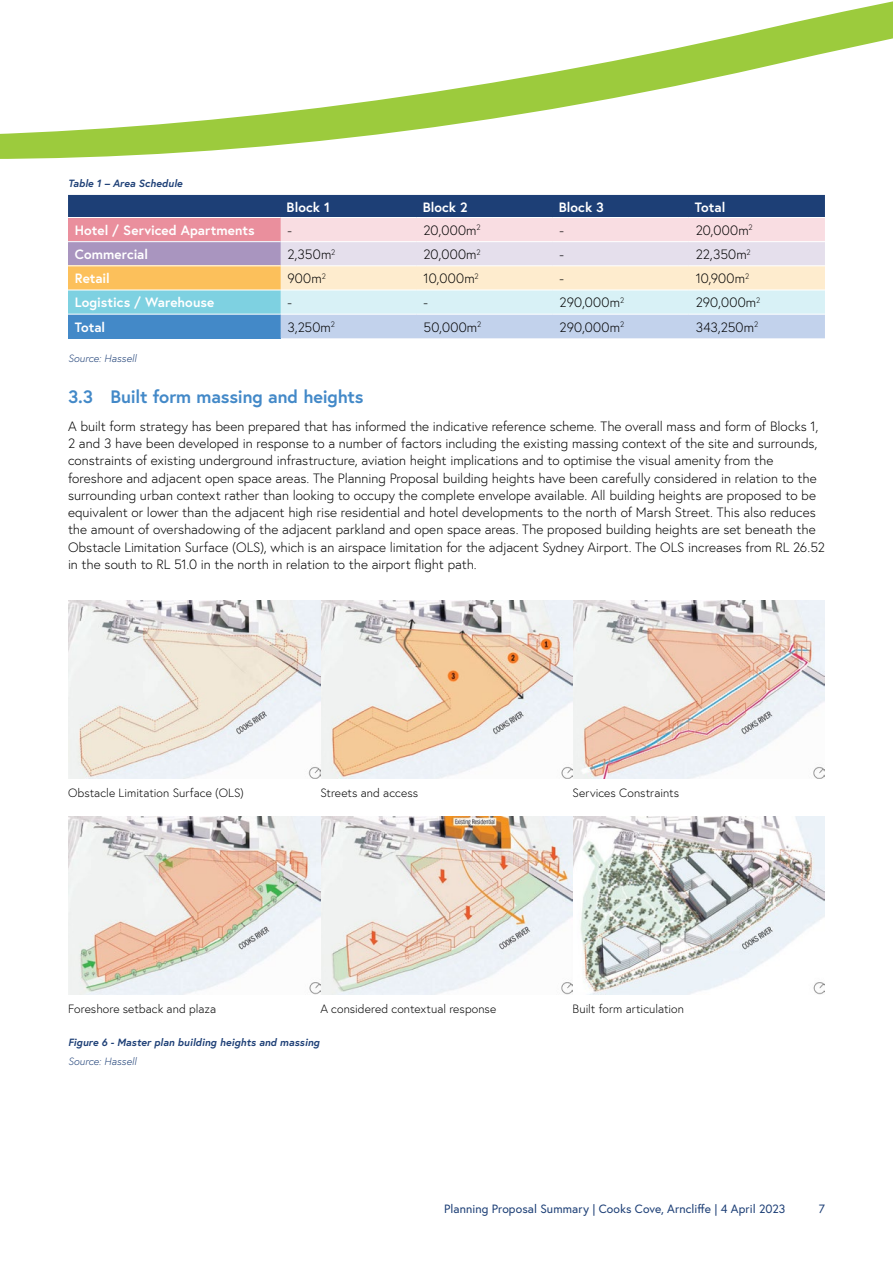
<style>
.page{position:relative;width:893px;height:1263px;background:#fff}
.page>*{position:absolute;margin:0;border:0;box-sizing:border-box;transform-origin:0 0}
.t1{font:700 18px "Europa";letter-spacing:-.01em;color:#4389c8}
.Body{font:300 13.5px/17.2px "Europa";color:#000}
.Table_Heading{font:700 13.5px "Europa";letter-spacing:.005em;color:#fff}
.Body-2{font:300 12px "Europa";letter-spacing:.005em;color:#000}
.t2{font:12px "Europa";letter-spacing:.005em;color:#1d3f76}
.t3{font:italic 700 10.5px "Europa";letter-spacing:.01em;color:#1d3f76}
.Source{font:italic 300 10.5px "Europa";letter-spacing:.005em;color:#1d3f76}
</style>
<div class="page">
<svg style="left:0;top:1px;width:893px;height:194px"></svg>
<svg style="left:68px;top:195px;width:757px;height:143px;background:#b7bac6"></svg>
<hr style="left:68px;top:217px;width:213px;height:1px;background:#fff">
<hr style="left:68px;top:241px;width:213px;height:1px;background:#fff">
<hr style="left:68px;top:265px;width:213px;height:1px;background:#fff">
<hr style="left:68px;top:290px;width:213px;height:1px;background:#fff">
<hr style="left:68px;top:314px;width:213px;height:1px;background:#fff">
<hr style="left:281px;top:265px;width:136px;height:1px;background:#fff">
<hr style="left:417px;top:265px;width:136px;height:1px;background:#fff">
<hr style="left:553px;top:265px;width:136px;height:1px;background:#fff">
<hr style="left:689px;top:265px;width:136px;height:1px;background:#fff">
<hr style="left:281px;top:290px;width:136px;height:1px;background:#fff">
<hr style="left:417px;top:290px;width:136px;height:1px;background:#fff">
<hr style="left:553px;top:290px;width:136px;height:1px;background:#fff">
<hr style="left:689px;top:290px;width:136px;height:1px;background:#fff">
<hr style="left:281px;top:314px;width:136px;height:1px;background:#fff">
<hr style="left:417px;top:314px;width:136px;height:1px;background:#fff">
<hr style="left:553px;top:314px;width:136px;height:1px;background:#fff">
<hr style="left:689px;top:314px;width:136px;height:1px;background:#fff">
<hr style="left:281px;top:217px;width:136px;height:1px;background:#fff">
<hr style="left:417px;top:217px;width:136px;height:1px;background:#fff">
<hr style="left:553px;top:217px;width:136px;height:1px;background:#fff">
<hr style="left:689px;top:217px;width:136px;height:1px;background:#fff">
<hr style="left:281px;top:241px;width:136px;height:1px;background:#fff">
<hr style="left:417px;top:241px;width:136px;height:1px;background:#fff">
<hr style="left:553px;top:241px;width:136px;height:1px;background:#fff">
<hr style="left:689px;top:241px;width:136px;height:1px;background:#fff">
<img style="left:68px;top:601px;width:757px;height:178px">
<img style="left:68px;top:816px;width:757px;height:179px">
<p class="t3" style="left:68px;top:176px;width:116px">Table 1 – Area Schedule</p>
<p class="Table_Heading" style="left:287px;top:198px;width:45px">Block 1</p>
<p class="Table_Heading" style="left:423px;top:198px;width:46px">Block 2</p>
<p class="Table_Heading" style="left:559px;top:198px;width:47px">Block 3</p>
<p class="Table_Heading" style="left:695px;top:198px;width:32px">Total</p>
<p class="Table_Heading" style="left:75px;top:221px;width:181px">Hotel / Serviced Apartments</p>
<p class="Body" style="left:287px;top:221px;width:6px">-</p>
<p class="Body" style="left:423px;top:221px;width:59px">20,000m<sup>2</sup></p>
<p class="Body" style="left:560px;top:221px;width:6px">-</p>
<p class="Body" style="left:696px;top:221px;width:59px">20,000m<sup>2</sup></p>
<p class="Table_Heading" style="left:75px;top:245px;width:75px">Commercial</p>
<p class="Body" style="left:287px;top:245px;width:49px">2,350m<sup>2</sup></p>
<p class="Body" style="left:423px;top:245px;width:59px">20,000m<sup>2</sup></p>
<p class="Body" style="left:560px;top:245px;width:6px">-</p>
<p class="Body" style="left:696px;top:245px;width:57px">22,350m<sup>2</sup></p>
<p class="Table_Heading" style="left:75px;top:269px;width:37px">Retail</p>
<p class="Body" style="left:287px;top:270px;width:40px">900m<sup>2</sup></p>
<p class="Body" style="left:423px;top:270px;width:57px">10,000m<sup>2</sup></p>
<p class="Body" style="left:560px;top:270px;width:6px">-</p>
<p class="Body" style="left:696px;top:270px;width:55px">10,900m<sup>2</sup></p>
<p class="Table_Heading" style="left:75px;top:293px;width:141px">Logistics / Warehouse</p>
<p class="Body" style="left:287px;top:294px;width:6px">-</p>
<p class="Body" style="left:423px;top:294px;width:6px">-</p>
<p class="Body" style="left:560px;top:294px;width:66px">290,000m<sup>2</sup></p>
<p class="Body" style="left:696px;top:294px;width:66px">290,000m<sup>2</sup></p>
<p class="Table_Heading" style="left:75px;top:318px;width:32px">Total</p>
<p class="Body" style="left:287px;top:318px;width:49px">3,250m<sup>2</sup></p>
<p class="Body" style="left:423px;top:318px;width:59px">50,000m<sup>2</sup></p>
<p class="Body" style="left:560px;top:318px;width:66px">290,000m<sup>2</sup></p>
<p class="Body" style="left:696px;top:318px;width:64px">343,250m<sup>2</sup></p>
<p class="Source" style="left:68px;top:352px;width:70px">Source: Hassell</p>
<p class="t1" style="left:68px;top:384px;width:297px">3.3 Built form massing and heights</p>
<p class="Body" style="left:68px;top:417px;width:758px">A built form strategy has been prepared that has informed the indicative reference scheme. The overall mass and form of Blocks 1, 2 and 3 have been developed in response to a number of factors including the existing massing context of the site and surrounds, constraints of existing underground infrastructure, aviation height implications and to optimise the visual amenity from the foreshore and adjacent open space areas. The Planning Proposal building heights have been carefully considered in relation to the surrounding urban context rather than looking to occupy the complete envelope available. All building heights are proposed to be equivalent or lower than the adjacent high rise residential and hotel developments to the north of Marsh Street. This also reduces the amount of overshadowing of the adjacent parkland and open space areas. The proposed building heights are set beneath the Obstacle Limitation Surface (OLS), which is an airspace limitation for the adjacent Sydney Airport. The OLS increases from RL 26.52 in the south to RL 51.0 in the north in relation to the airport flight path.</p>
<p class="Body-2" style="left:68px;top:785px;width:177px">Obstacle Limitation Surface (OLS)</p>
<p class="Body-2" style="left:320px;top:785px;width:99px">Streets and access</p>
<p class="Body-2" style="left:573px;top:785px;width:108px">Services Constraints</p>
<p class="Body-2" style="left:68px;top:1001px;width:150px">Foreshore setback and plaza</p>
<p class="Body-2" style="left:320px;top:1001px;width:177px">A considered contextual response</p>
<p class="t3" style="left:68px;top:1035px;width:253px">Figure 6 - Master plan building heights and massing</p>
<p class="Source" style="left:68px;top:1055px;width:70px">Source: Hassell</p>
<p class="Body-2" style="left:573px;top:1001px;width:113px">Built form articulation</p>
<p class="t2" style="left:444px;top:1201px;width:342px">Planning Proposal Summary | Cooks Cove, Arncliffe | 4 April 2023</p>
<p class="t2" style="left:819px;top:1201px;width:8px">7</p>
</div>
